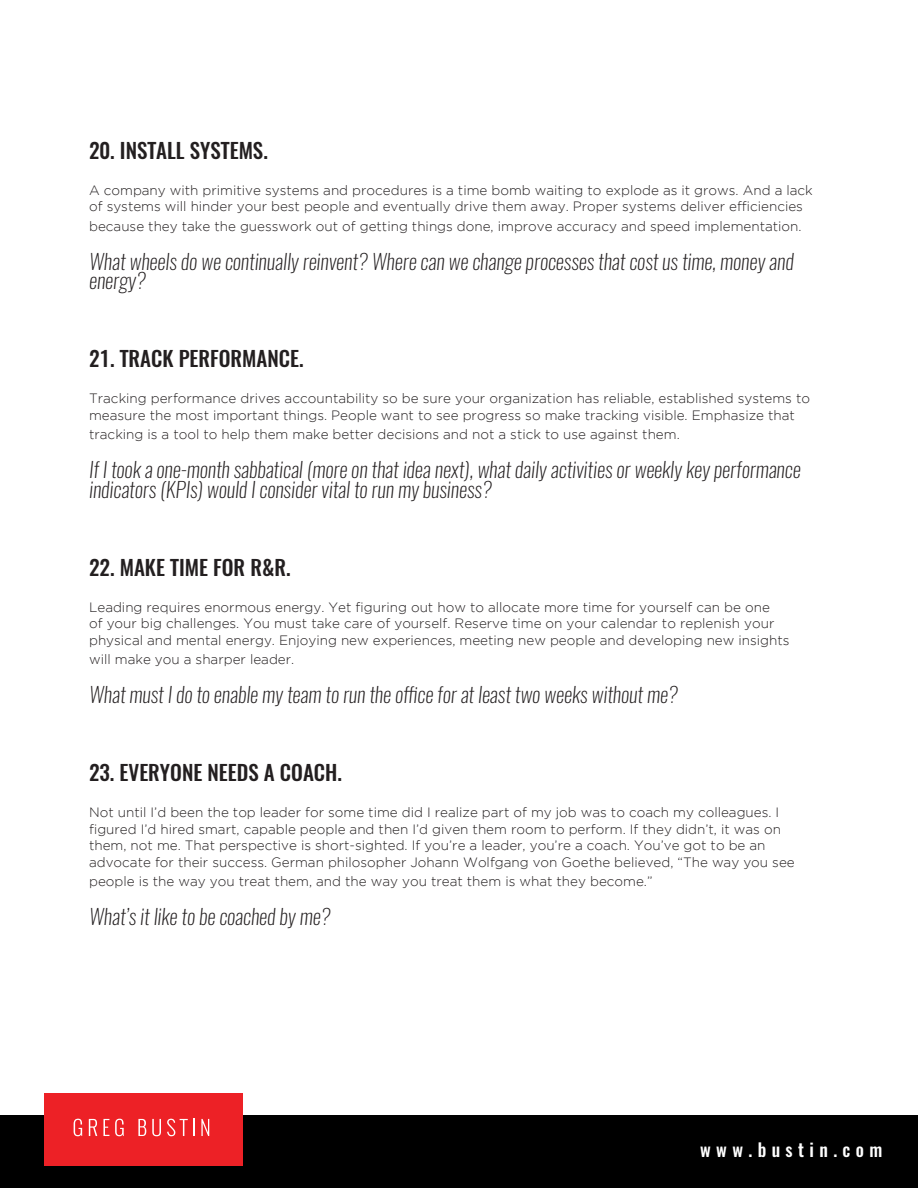
<style>
.page{position:relative;width:918px;height:1188px;background:#fff}
.page>*{position:absolute;margin:0;border:0;box-sizing:border-box;transform-origin:0 0}
.t1{font:italic 200 21px/19.5px "Oswald";color:#231f20}
.t2{font:500 21px "Oswald";color:#231f20}
.t3{font:500 18px "Oswald";letter-spacing:.3em;color:#fff}
.t4{font:300 13.5px/16.5px "Gotham";color:#231f20}
</style>
<div class="page">
<div style="left:0;top:1115px;width:918px;height:73px;background:#000"></div>
<div style="left:44px;top:1094px;width:199px;height:72px;background:#ed2126"></div>
<svg style="left:74px;top:1119px;width:8px;height:17px"></svg>
<svg style="left:89px;top:1119px;width:8px;height:17px"></svg>
<svg style="left:103px;top:1119px;width:6px;height:17px"></svg>
<svg style="left:115px;top:1119px;width:9px;height:17px"></svg>
<svg style="left:138px;top:1119px;width:8px;height:17px"></svg>
<svg style="left:152px;top:1119px;width:9px;height:17px"></svg>
<svg style="left:167px;top:1119px;width:27px;height:17px"></svg>
<svg style="left:201px;top:1119px;width:8px;height:17px"></svg>
<p class="t2" style="left:89px;top:136px;width:180px">20. INSTALL SYSTEMS.</p>
<p class="t4" style="left:89px;top:182px;width:725px">A company with primitive systems and procedures is a time bomb waiting to explode as it grows. And a lack of systems will hinder your best people and eventually drive them away. Proper systems deliver efficiencies</p>
<p class="t4" style="left:89px;top:218px;width:714px">because they take the guesswork out of getting things done, improve accuracy and speed implementation.</p>
<p class="t1" style="left:89px;top:251px;width:706px">What wheels do we continually reinvent? Where can we change processes that cost us time, money and energy?</p>
<p class="t2" style="left:89px;top:344px;width:216px">21. TRACK PERFORMANCE.</p>
<p class="t4" style="left:89px;top:390px;width:722px">Tracking performance drives accountability so be sure your organization has reliable, established systems to measure the most important things. People want to see progress so make tracking visible. Emphasize that</p>
<p class="t4" style="left:89px;top:426px;width:592px">tracking is a tool to help them make better decisions and not a stick to use against them.</p>
<p class="t1" style="left:89px;top:460px;width:713px">If I took a one-month sabbatical (more on that idea next), what daily activities or weekly key performance indicators (KPIs) would I consider vital to run my business?</p>
<p class="t2" style="left:89px;top:553px;width:203px">22. MAKE TIME FOR R&amp;R.</p>
<p class="t4" style="left:89px;top:599px;width:702px">Leading requires enormous energy. Yet figuring out how to allocate more time for yourself can be one<br>of your big challenges. You must take care of yourself. Reserve time on your calendar to replenish your physical and mental energy. Enjoying new experiences, meeting new people and developing new insights</p>
<p class="t4" style="left:89px;top:651px;width:207px">will make you a sharper leader.</p>
<p class="t1" style="left:89px;top:685px;width:590px">What must I do to enable my team to run the office for at least two weeks without me?</p>
<p class="t2" style="left:89px;top:758px;width:254px">23. EVERYONE NEEDS A COACH.</p>
<p class="t4" style="left:89px;top:804px;width:707px">Not until I’d been the top leader for some time did I realize part of my job was to coach my colleagues. I figured I’d hired smart, capable people and then I’d given them room to perform. If they didn’t, it was on them, not me. That perspective is short-sighted. If you’re a leader, you’re a coach. You’ve got to be an advocate for their success. German philosopher Johann Wolfgang von Goethe believed, “The way you see</p>
<p class="t4" style="left:89px;top:873px;width:565px">people is the way you treat them, and the way you treat them is what they become.”</p>
<p class="t1" style="left:89px;top:907px;width:243px">What’s it like to be coached by me?</p>
<p class="t3" style="left:700px;top:1137px;width:184px">www.bustin.com</p>
</div>
